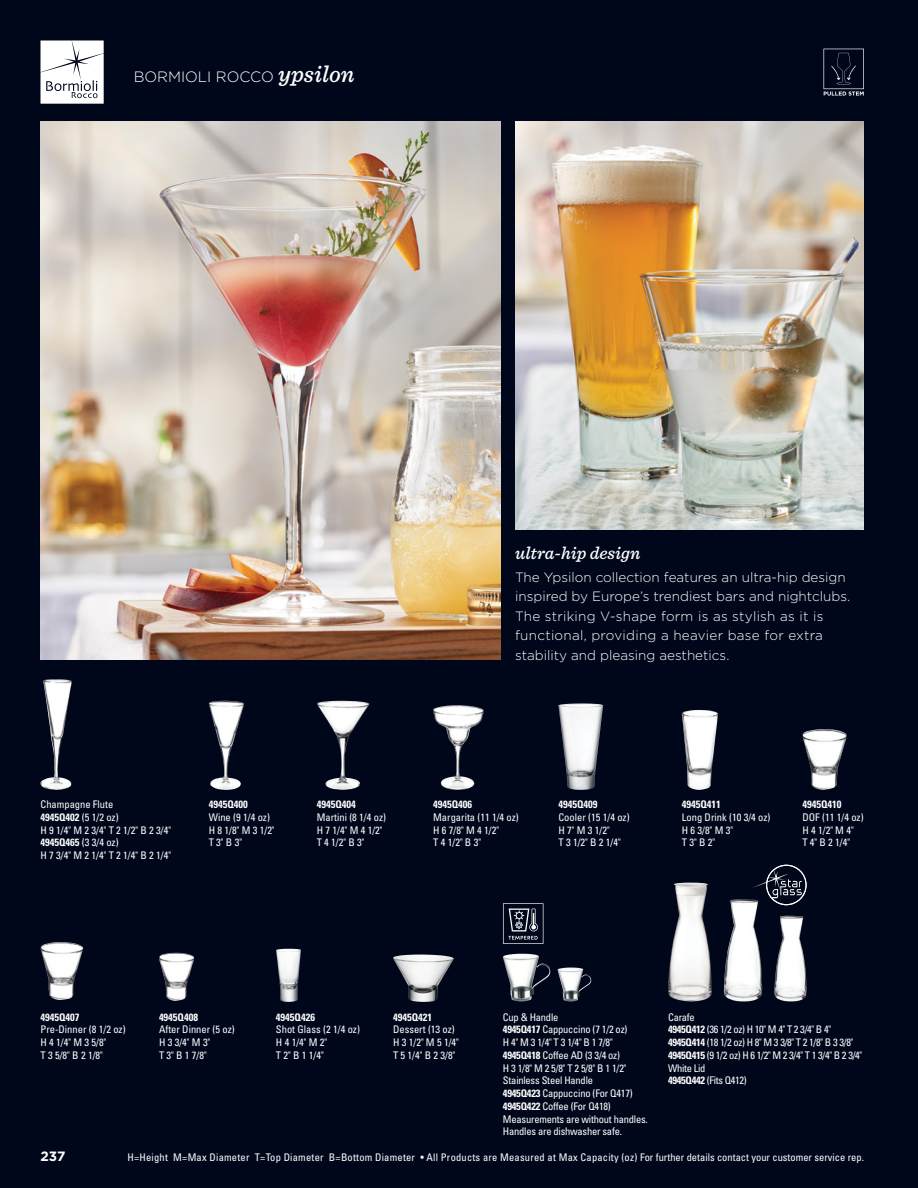
<style>
.page{position:relative;width:918px;height:1188px;background:#00071b}
.page>*{position:absolute;margin:0;border:0;box-sizing:border-box;transform-origin:0 0}
.t1{font:italic 500 18px "Sentinel";color:#fff}
.t2{font:300 15px "Gotham";color:#fff}
.t3{font:300 13.5px/19.5px "Gotham";color:#fff}
.t4{font:700 13.5px "Gotham";color:#fff}
.t5{font:condensed 10.5px/12.8px "Univers LT Std";color:#fff}
.t6{font:condensed 10.5px/12.8px "Univers LT Std";letter-spacing:-.02em;color:#fff}
.t7{font:condensed 10.5px/12.8px "Univers LT Std";letter-spacing:-.03em;color:#fff}
.t8{font:condensed 10.5px "Univers LT Std";letter-spacing:.02em;color:#fff}
.t9{font:700 condensed 10.5px "Univers LT Std";color:#fff}
.s1{font-family:"Sentinel";font-weight:500;font-style:italic;font-size:24px}
.s2{font-weight:700}
</style>
<div class="page">
<svg style="left:41px;top:41px;width:63px;height:63px"></svg>
<img style="left:276px;top:949px;width:25px;height:53px">
<img style="left:159px;top:953px;width:35px;height:48px">
<img style="left:40px;top:942px;width:43px;height:58px">
<img style="left:682px;top:710px;width:36px;height:80px">
<img style="left:802px;top:729px;width:45px;height:61px">
<img style="left:317px;top:701px;width:52px;height:89px">
<img style="left:208px;top:701px;width:36px;height:89px">
<img style="left:433px;top:705px;width:51px;height:85px">
<img style="left:40px;top:679px;width:32px;height:111px">
<img style="left:558px;top:703px;width:45px;height:87px">
<img style="left:393px;top:955px;width:61px;height:47px">
<img style="left:668px;top:883px;width:44px;height:118px">
<img style="left:724px;top:899px;width:38px;height:102px">
<svg style="left:503px;top:903px;width:40px;height:41px"></svg>
<img style="left:774px;top:916px;width:33px;height:85px">
<svg style="left:823px;top:49px;width:41px;height:47px"></svg>
<svg style="left:753px;top:865px;width:54px;height:40px"></svg>
<img style="left:515px;top:122px;width:349px;height:407px">
<img style="left:503px;top:954px;width:47px;height:47px">
<img style="left:558px;top:968px;width:33px;height:33px">
<img style="left:40px;top:122px;width:460px;height:538px">
<h2 class="t2" style="left:134px;top:68px;width:222px">BORMIOLI ROCCO <span class="s1">ypsilon</span></h2>
<h1 class="t1" style="left:515px;top:539px;width:127px">ultra-hip design</h1>
<p class="t3" style="left:515px;top:567px;width:337px">The Ypsilon collection features an ultra-hip design inspired by Europe’s trendiest bars and nightclubs.<br>The striking V-shape form is as stylish as it is functional, providing a heavier base for extra stability and pleasing aesthetics.</p>
<p class="t5" style="left:40px;top:798px;width:132px">Champagne Flute<br><span class="s2">4945Q402</span> (5 1/2 oz)<br>H 9 1/4" M 2 3/4" T 2 1/2" B 2 3/4"<br><span class="s2">4945Q465</span> (3 3/4 oz)<br>H 7 3/4" M 2 1/4" T 2 1/4" B 2 1/4"</p>
<p class="t9" style="left:317px;top:798px;width:41px">4945Q404</p>
<p class="t9" style="left:209px;top:798px;width:41px">4945Q400</p>
<p class="t5" style="left:209px;top:811px;width:67px">Wine (9 1/4 oz)<br>H 8 1/8" M 3 1/2"<br>T 3" B 3"</p>
<p class="t5" style="left:317px;top:811px;width:71px">Martini (8 1/4 oz)<br>H 7 1/4" M 4 1/2"<br>T 4 1/2" B 3"</p>
<p class="t9" style="left:433px;top:798px;width:41px">4945Q406</p>
<p class="t5" style="left:433px;top:811px;width:87px">Margarita (11 1/4 oz)<br>H 6 7/8" M 4 1/2"<br>T 4 1/2" B 3"</p>
<p class="t9" style="left:558px;top:798px;width:41px">4945Q409</p>
<p class="t5" style="left:558px;top:811px;width:73px">Cooler (15 1/4 oz)<br>H 7" M 3 1/2"<br>T 3 1/2" B 2 1/4"</p>
<p class="t9" style="left:682px;top:798px;width:41px">4945Q411</p>
<p class="t5" style="left:682px;top:811px;width:90px">Long Drink (10 3/4 oz)<br>H 6 3/8" M 3"<br>T 3" B 2"</p>
<p class="t9" style="left:802px;top:798px;width:41px">4945Q410</p>
<p class="t5" style="left:802px;top:811px;width:63px">DOF (11 1/4 oz)<br>H 4 1/2" M 4"<br>T 4" B 2 1/4"</p>
<p class="t9" style="left:40px;top:1010px;width:41px">4945Q407</p>
<p class="t5" style="left:40px;top:1023px;width:87px">Pre-Dinner (8 1/2 oz)<br>H 4 1/4" M 3 5/8"<br>T 3 5/8" B 2 1/8"</p>
<p class="t9" style="left:159px;top:1010px;width:41px">4945Q408</p>
<p class="t5" style="left:159px;top:1023px;width:77px">After Dinner (5 oz)<br>H 3 3/4" M 3"<br>T 3" B 1 7/8"</p>
<p class="t9" style="left:276px;top:1010px;width:41px">4945Q426</p>
<p class="t5" style="left:276px;top:1023px;width:85px">Shot Glass (2 1/4 oz)<br>H 4 1/4" M 2"<br>T 2" B 1 1/4"</p>
<p class="t9" style="left:393px;top:1011px;width:41px">4945Q421</p>
<p class="t5" style="left:393px;top:1023px;width:67px">Dessert (13 oz)<br>H 3 1/2" M 5 1/4"<br>T 5 1/4" B 2 3/8"</p>
<p class="t6" style="left:503px;top:1010px;width:146px">Cup &amp; Handle<br><span class="s2">4945Q417</span> Cappuccino (7 1/2 oz)<br>H 4" M 3 1/4" T 3 1/4" B 1 7/8"<br><span class="s2">4945Q418</span> Coffee AD (3 3/4 oz)<br>H 3 1/8" M 2 5/8" T 2 5/8" B 1 1/2"<br>Stainless Steel Handle<br><span class="s2">4945Q423</span> Cappuccino (For Q417)<br><span class="s2">4945Q422</span> Coffee (For Q418)<br>Measurements are without handles.<br>Handles are dishwasher safe.</p>
<p class="t7" style="left:668px;top:1010px;width:196px">Carafe<br><span class="s2">4945Q412</span> (36 1/2 oz) H 10" M 4" T 2 3/4" B 4"<br><span class="s2">4945Q414</span> (18 1/2 oz) H 8" M 3 3/8" T 2 1/8" B 3 3/8"<br><span class="s2">4945Q415</span> (9 1/2 oz) H 6 1/2" M 2 3/4" T 1 3/4" B 2 3/4"<br>White Lid<br><span class="s2">4945Q442</span> (Fits Q412)</p>
<p class="t4" style="left:40px;top:1148px;width:26px">237</p>
<p class="t8" style="left:127px;top:1150px;width:738px">H=Height M=Max Diameter T=Top Diameter B=Bottom Diameter • All Products are Measured at Max Capacity (oz) For further details contact your customer service rep.</p>
</div>
